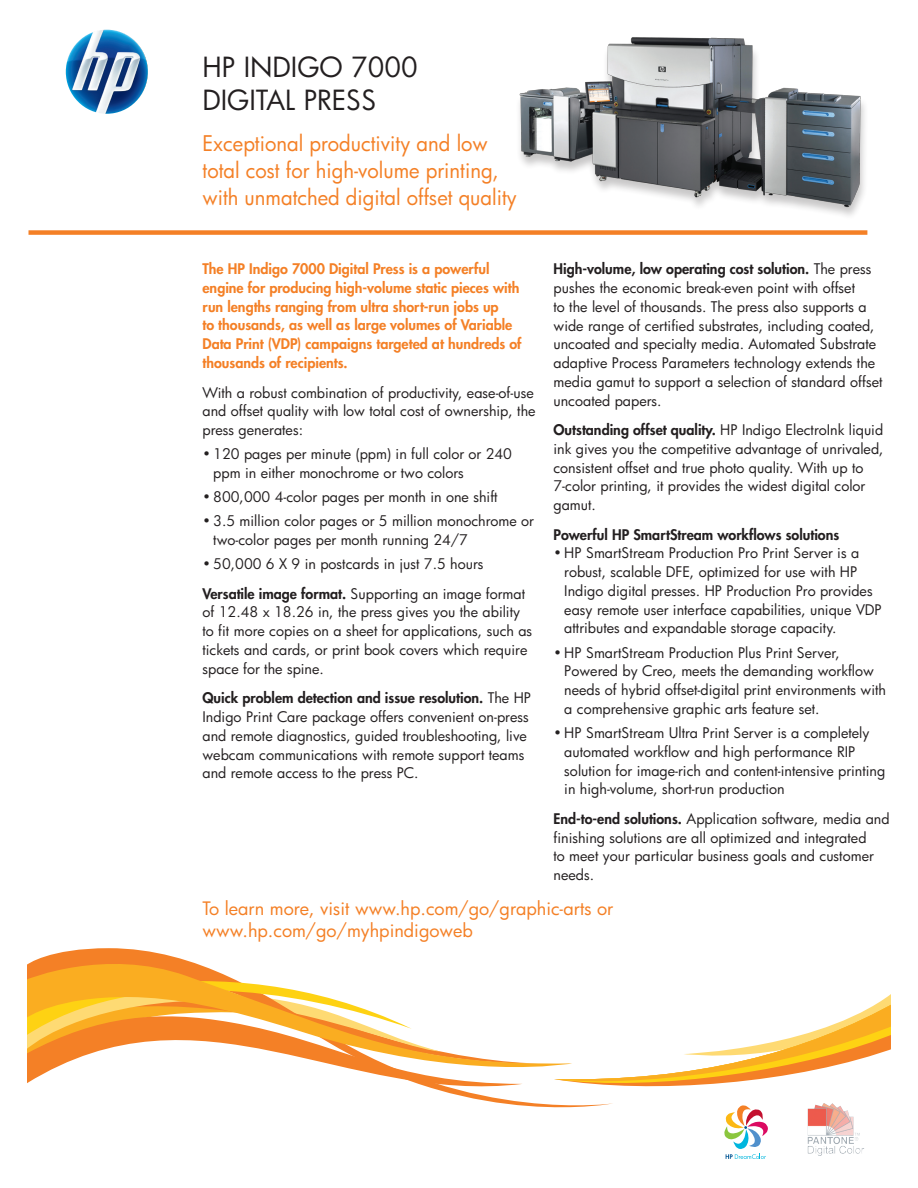
<style>
.page{position:relative;width:918px;height:1188px;background:#fff}
.page>*{position:absolute;margin:0;border:0;box-sizing:border-box;transform-origin:0 0}
.t1{font:27px/33px "Futura";color:#231f20}
.t2{font:21px/27px "Futura";color:#f48026;scale:.96 1}
.t3{font:18px/22.5px "Futura";color:#f48026}
.t4{font:14.25px/18.8px "Futura";color:#231f20}
.t5{font:800 14.25px/18.8px "Futura";color:#f48026}
.t6{font:800 14.25px "Futura";color:#231f20}
.s1{font-family:"Futura Bk"}
.s2{font-weight:800}
</style>
<div class="page">
<img style="left:519px;top:37px;width:349px;height:198px">
<div style="left:28px;top:230px;width:839px;height:5px;background:#f48026"></div>
<svg style="left:807px;top:1109px;width:57px;height:47px"></svg>
<img style="left:808px;top:1103px;width:52px;height:41px">
<svg style="left:724px;top:1105px;width:44px;height:54px"></svg>
<img style="left:66px;top:30px;width:82px;height:84px">
<svg style="left:614px;top:994px;width:277px;height:93px"></svg>
<svg style="left:416px;top:1078px;width:198px;height:29px"></svg>
<svg style="left:27px;top:948px;width:545px;height:135px"></svg>
<h1 class="t1" style="left:202px;top:51px;width:217px">HP Indigo 7000<br>Digital Press</h1>
<h2 class="t2" style="left:202px;top:130px;width:329px">Exceptional productivity and low total cost for high-volume printing, with unmatched digital offset quality</h2>
<p class="t5" style="left:202px;top:259px;width:321px">The HP Indigo 7000 Digital Press is a powerful engine for producing high-volume static pieces with run lengths ranging from ultra short-run jobs up<br>to thousands, as well as large volumes of Variable Data Print (VDP) campaigns targeted at hundreds of thousands of recipients.</p>
<p class="t4" style="left:202px;top:383px;width:335px">With a robust combination of productivity, ease-of-use and offset quality with low total cost of ownership, the press generates:</p>
<p class="t4" style="left:213px;top:444px;width:300px;text-indent:-11px"><span class="s1">•</span> 120 pages per minute (ppm) in full color or 240 ppm in either monochrome or two colors</p>
<p class="t4" style="left:202px;top:487px;width:297px"><span class="s1">•</span> 800,000 4-color pages per month in one shift</p>
<p class="t4" style="left:213px;top:511px;width:322px;text-indent:-11px"><span class="s1">•</span> 3.5 million color pages or 5 million monochrome or two-color pages per month running 24/7</p>
<p class="t4" style="left:202px;top:549px;width:324px;line-height:29.5px"><span class="s1">•</span> 50,000 6 X 9 in postcards in just 7.5 hours<br><span class="s2">Versatile image format.</span> Supporting an image format</p>
<p class="t4" style="left:202px;top:603px;width:331px">of 12.48 x 18.26 in, the press gives you the ability to fit more copies on a sheet for applications, such as tickets and cards, or print book covers which require space for the spine.</p>
<p class="t4" style="left:202px;top:688px;width:330px"><span class="s2">Quick problem detection and issue resolution.</span> The HP Indigo Print Care package offers convenient on-press and remote diagnostics, guided troubleshooting, live webcam communications with remote support teams and remote access to the press PC.</p>
<p class="t4" style="left:554px;top:259px;width:331px"><span class="s2">High-volume, low operating cost solution.</span> The press pushes the economic break-even point with offset<br>to the level of thousands. The press also supports a wide range of certified substrates, including coated, uncoated and specialty media. Automated Substrate adaptive Process Parameters technology extends the media gamut to support a selection of standard offset uncoated papers.</p>
<p class="t4" style="left:554px;top:420px;width:332px"><span class="s2">Outstanding offset quality.</span> HP Indigo ElectroInk liquid ink gives you the competitive advantage of unrivaled, consistent offset and true photo quality. With up to 7-color printing, it provides the widest digital color gamut.</p>
<p class="t6" style="left:554px;top:525px;width:287px">Powerful HP SmartStream workflows solutions</p>
<p class="t4" style="left:564px;top:544px;width:319px;text-indent:-11px"><span class="s1">•</span> HP SmartStream Production Pro Print Server is a robust, scalable DFE, optimized for use with HP Indigo digital presses. HP Production Pro provides easy remote user interface capabilities, unique VDP attributes and expandable storage capacity.</p>
<p class="t4" style="left:564px;top:643px;width:323px;text-indent:-11px"><span class="s1">•</span> HP SmartStream Production Plus Print Server, Powered by Creo, meets the demanding workflow needs of hybrid offset-digital print environments with a comprehensive graphic arts feature set.</p>
<p class="t4" style="left:564px;top:723px;width:323px;text-indent:-11px"><span class="s1">•</span> HP SmartStream Ultra Print Server is a completely automated workflow and high performance RIP solution for image-rich and content-intensive printing in high-volume, short-run production</p>
<p class="t4" style="left:554px;top:809px;width:338px"><span class="s2">End-to-end solutions.</span> Application software, media and finishing solutions are all optimized and integrated<br>to meet your particular business goals and customer needs.</p>
<p class="t3" style="left:202px;top:896px;width:412px">To learn more, visit www.hp.com/go/graphic-arts or www.hp.com/go/myhpindigoweb</p>
</div>
